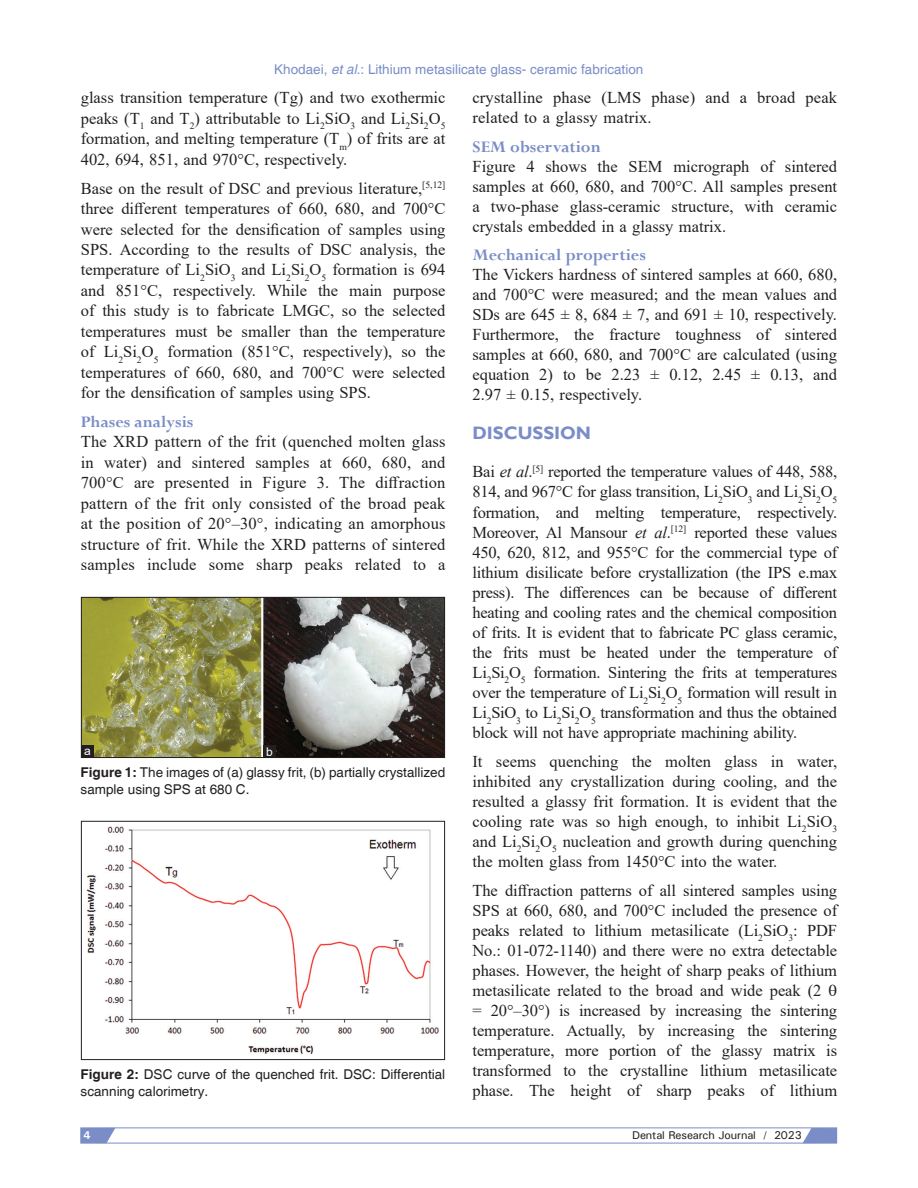
<style>
.page{position:relative;width:918px;height:1188px;background:#fff}
.page>*{position:absolute;margin:0;border:0;box-sizing:border-box;transform-origin:0 0}
.t1{font:700 18px "Perpetua";color:#7a8dc7}
.t2{font:700 18px "Gill Sans";color:#7a8dc7}
.TX{font:16.5px/20.1px "Times New Roman";letter-spacing:-.005em;color:#231f20;text-align:justify}
.FGC{font:13.5px/17.5px "Helvetica";color:#231f20}
.t3{font:13.5px "Helvetica";color:#7a8dc7}
.LABEL{font:12px "Arial";color:#fff}
.t4{font:500 11.25px "Univers";letter-spacing:-.01em;color:#231f20}
.t5{font:700 11.25px "Univers";color:#fff}
.s1{font-style:italic}
.s2{font-weight:700}
</style>
<div class="page">
<img style="left:86px;top:826px;width:353px;height:228px">
<div style="left:81px;top:821px;width:364px;height:239px;border:1px solid #231f20"></div>
<svg style="left:80px;top:1128px;width:758px;height:15px"></svg>
<img style="left:83px;top:599px;width:360px;height:157px">
<div style="left:81px;top:597px;width:364px;height:161px;border:1px solid #231f20"></div>
<div style="left:263px;top:745px;width:13px;height:13px;background:#231f20"></div>
<div style="left:81px;top:745px;width:13px;height:13px;background:#231f20"></div>
<p class="t3" style="left:274px;top:61px;width:371px">Khodaei, <span class="s1">et al</span>.: Lithium metasilicate glass‑ ceramic fabrication</p>
<p class="TX" style="left:81px;top:87px;width:366px">glass transition temperature (Tg) and two exothermic peaks (T<sub>1</sub> and T<sub>2</sub>) attributable to Li<sub>2</sub>SiO<sub>3</sub> and Li<sub>2</sub>Si<sub>2</sub>O<sub>5 </sub>formation, and melting temperature (T<sub>m</sub>) of frits are at 402, 694, 851, and 970°C, respectively.</p>
<p class="TX" style="left:81px;top:177px;width:366px">Base on the result of DSC and previous literature,<sup>[5,12] </sup>three different temperatures of 660, 680, and 700°C were selected for the densification of samples using SPS. According to the results of DSC analysis, the temperature of Li<sub>2</sub>SiO<sub>3</sub> and Li<sub>2</sub>Si<sub>2</sub>O<sub>5</sub> formation is 694 and 851°C, respectively. While the main purpose of this study is to fabricate LMGC, so the selected temperatures must be smaller than the temperature of Li<sub>2</sub>Si<sub>2</sub>O<sub>5</sub> formation (851°C, respectively), so the temperatures of 660, 680, and 700°C were selected for the densification of samples using SPS.</p>
<h2 class="t1" style="left:81px;top:410px;width:114px">Phases analysis</h2>
<p class="TX" style="left:81px;top:431px;width:366px">The XRD pattern of the frit (quenched molten glass in water) and sintered samples at 660, 680, and 700°C are presented in Figure 3. The diffraction pattern of the frit only consisted of the broad peak at the position of 20°–30°, indicating an amorphous structure of frit. While the XRD patterns of sintered samples include some sharp peaks related to a</p>
<p class="LABEL" style="left:84px;top:742px;width:8px">a</p>
<p class="LABEL" style="left:266px;top:743px;width:8px">b</p>
<p class="FGC" style="left:81px;top:764px;width:366px"><span class="s2">Figure 1:</span> The images of (a) glassy frit, (b) partially crystallized sample using SPS at 680 C.</p>
<p class="FGC" style="left:81px;top:1066px;width:366px"><span class="s2">Figure 2:</span> DSC curve of the quenched frit. DSC: Differential scanning calorimetry.</p>
<p class="TX" style="left:472px;top:87px;width:366px">crystalline phase (LMS phase) and a broad peak related to a glassy matrix.</p>
<h2 class="t1" style="left:472px;top:135px;width:130px">SEM observation</h2>
<p class="TX" style="left:472px;top:156px;width:366px">Figure 4 shows the SEM micrograph of sintered samples at 660, 680, and 700°C. All samples present a two‑phase glass‑ceramic structure, with ceramic crystals embedded in a glassy matrix.</p>
<h2 class="t1" style="left:472px;top:244px;width:175px">Mechanical properties</h2>
<p class="TX" style="left:472px;top:264px;width:366px">The Vickers hardness of sintered samples at 660, 680, and 700°C were measured; and the mean values and SDs are 645 ± 8, 684 ± 7, and 691 ± 10, respectively.<br>Furthermore, the fracture toughness of sintered samples at 660, 680, and 700°C are calculated (using equation 2) to be 2.23 ± 0.12, 2.45 ± 0.13, and 2.97 ± 0.15, respectively.</p>
<h1 class="t2" style="left:472px;top:422px;width:120px">DISCUSSION</h1>
<p class="TX" style="left:472px;top:461px;width:366px">Bai <span class="s1">et al</span>.<sup>[5]</sup> reported the temperature values of 448, 588, 814, and 967°C for glass transition, Li<sub>2</sub>SiO<sub>3</sub> and Li<sub>2</sub>Si<sub>2</sub>O<sub>5 </sub>formation, and melting temperature, respectively.<br>Moreover, Al Mansour <span class="s1">et al</span>.<sup>[12]</sup> reported these values 450, 620, 812, and 955°C for the commercial type of lithium disilicate before crystallization (the IPS e.max press). The differences can be because of different heating and cooling rates and the chemical composition of frits. It is evident that to fabricate PC glass ceramic, the frits must be heated under the temperature of Li<sub>2</sub>Si<sub>2</sub>O<sub>5</sub> formation. Sintering the frits at temperatures over the temperature of Li<sub>2</sub>Si<sub>2</sub>O<sub>5</sub> formation will result in Li<sub>2</sub>SiO<sub>3</sub> to Li<sub>2</sub>Si<sub>2</sub>O<sub>5</sub> transformation and thus the obtained block will not have appropriate machining ability.</p>
<p class="TX" style="left:472px;top:751px;width:366px">It seems quenching the molten glass in water, inhibited any crystallization during cooling, and the resulted a glassy frit formation. It is evident that the cooling rate was so high enough, to inhibit Li<sub>2</sub>SiO<sub>3 </sub>and Li<sub>2</sub>Si<sub>2</sub>O<sub>5</sub> nucleation and growth during quenching the molten glass from 1450°C into the water.</p>
<p class="TX" style="left:472px;top:879px;width:366px;text-align:left">The diffraction patterns of all sintered samples using SPS at 660, 680, and 700°C included the presence of peaks related to lithium metasilicate (Li<sub>2</sub>SiO<sub>3</sub>: PDF No.: 01‑072‑1140) and there were no extra detectable phases. However, the height of sharp peaks of lithium metasilicate related to the broad and wide peak (2<br>= 20°–30°) is increased by increasing the sintering temperature. Actually, by increasing the sintering temperature, more portion of the glassy matrix is transformed to the crystalline lithium metasilicate phase. The height of sharp peaks of lithium</p>
<p class="t5" style="left:84px;top:1128px;width:9px">4</p>
<p class="t4" style="left:632px;top:1128px;width:171px">Dental Research Journal / 2023</p>
</div>
